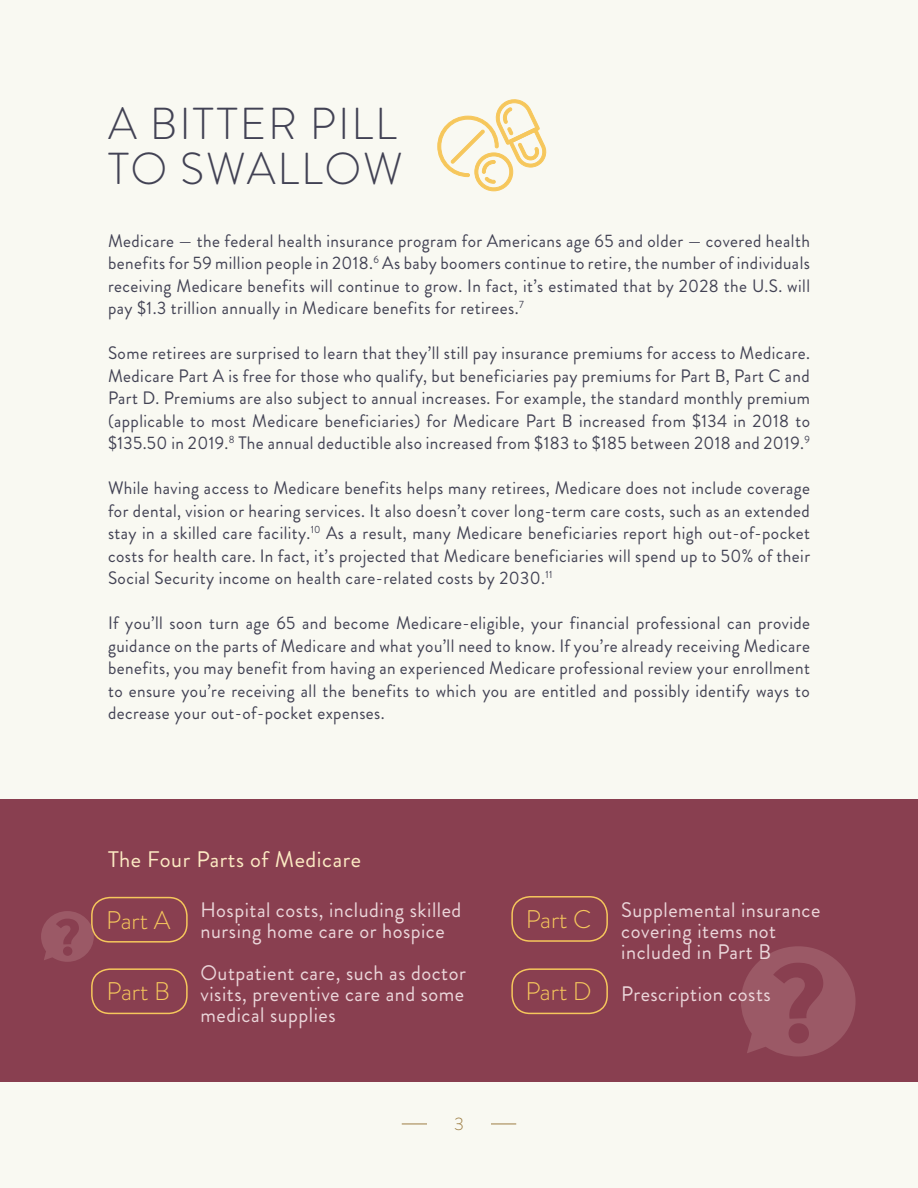
<style>
.page{position:relative;width:918px;height:1188px;background:#f9f9f2}
.page>*{position:absolute;margin:0;border:0;box-sizing:border-box;transform-origin:0 0}
.t1{font:300 44.7px/44.7px "Brandon Grotesque";letter-spacing:.045em;color:#424254}
.t2{font:300 25.5px "Brandon Grotesque";color:#f6c75c}
.t3{font:22.5px "Brandon Grotesque";letter-spacing:.025em;color:#fceac3}
.t4{font:21px/21px "Brandon Grotesque";letter-spacing:.025em;color:#ebd6da}
.t5{font:18px/22.5px "Brandon Grotesque";letter-spacing:.025em;color:#424254;text-align:justify;scale:.96 1}
.t6{font:300 18px "Brandon Grotesque";color:#9d7e45}
</style>
<div class="page">
<div style="left:0;top:799px;width:918px;height:283px;background:#893f50"></div>
<hr style="left:917px;top:0;width:1px;height:1188px;background:#fee8d1">
<svg style="left:41px;top:911px;width:53px;height:51px"></svg>
<svg style="left:741px;top:946px;width:115px;height:111px"></svg>
<svg style="left:402px;top:1124px;width:25px;height:1px"></svg>
<svg style="left:491px;top:1124px;width:25px;height:1px"></svg>
<svg style="left:437px;top:99px;width:110px;height:93px"></svg>
<div style="left:91px;top:897px;width:97px;height:46px;border:2px solid #f6c75c;border-radius:18px"></div>
<div style="left:91px;top:968px;width:97px;height:46px;border:2px solid #f6c75c;border-radius:18px"></div>
<div style="left:511px;top:896px;width:97px;height:46px;border:2px solid #f6c75c;border-radius:18px"></div>
<div style="left:511px;top:968px;width:97px;height:46px;border:2px solid #f6c75c;border-radius:18px"></div>
<p class="t1" style="left:108px;top:102px;width:296px">A BITTER PILL<br>TO SWALLOW</p>
<p class="t5" style="left:108px;top:230px;width:733px">Medicare — the federal health insurance program for Americans age 65 and older — covered health benefits for 59 million people in 2018.<sup>6</sup> As baby boomers continue to retire, the number of individuals receiving Medicare benefits will continue to grow. In fact, it’s estimated that by 2028 the U.S. will pay $1.3 trillion annually in Medicare benefits for retirees.<sup>7</sup></p>
<p class="t5" style="left:108px;top:342px;width:733px">Some retirees are surprised to learn that they’ll still pay insurance premiums for access to Medicare.<br>Medicare Part A is free for those who qualify, but beneficiaries pay premiums for Part B, Part C and Part D. Premiums are also subject to annual increases. For example, the standard monthly premium (applicable to most Medicare beneficiaries) for Medicare Part B increased from $134 in 2018 to $135.50 in 2019.<sup>8</sup> The annual deductible also increased from $183 to $185 between 2018 and 2019.<sup>9</sup></p>
<p class="t5" style="left:108px;top:477px;width:733px">While having access to Medicare benefits helps many retirees, Medicare does not include coverage for dental, vision or hearing services. It also doesn’t cover long-term care costs, such as an extended stay in a skilled care facility.<sup>10</sup> As a result, many Medicare beneficiaries report high out-of-pocket costs for health care. In fact, it’s projected that Medicare beneficiaries will spend up to 50% of their Social Security income on health care-related costs by 2030.<sup>11</sup></p>
<p class="t5" style="left:108px;top:612px;width:733px">If you’ll soon turn age 65 and become Medicare-eligible, your financial professional can provide guidance on the parts of Medicare and what you’ll need to know. If you’re already receiving Medicare benefits, you may benefit from having an experienced Medicare professional review your enrollment to ensure you’re receiving all the benefits to which you are entitled and possibly identify ways to decrease your out-of-pocket expenses.</p>
<p class="t3" style="left:108px;top:844px;width:255px">The Four Parts of Medicare</p>
<p class="t4" style="left:201px;top:899px;width:262px">Hospital costs, including skilled nursing home care or hospice</p>
<p class="t4" style="left:201px;top:962px;width:267px;text-align:justify">Outpatient care, such as doctor visits, preventive care and some medical supplies</p>
<p class="t2" style="left:106px;top:902px;width:66px">Part A</p>
<p class="t2" style="left:107px;top:974px;width:65px">Part B</p>
<p class="t6" style="left:454px;top:1112px;width:11px">3</p>
<p class="t2" style="left:526px;top:902px;width:67px">Part C</p>
<p class="t2" style="left:525px;top:974px;width:68px">Part D</p>
<p class="t4" style="left:621px;top:899px;width:201px">Supplemental insurance covering items not included in Part B</p>
<p class="t4" style="left:621px;top:984px;width:151px">Prescription costs</p>
</div>
